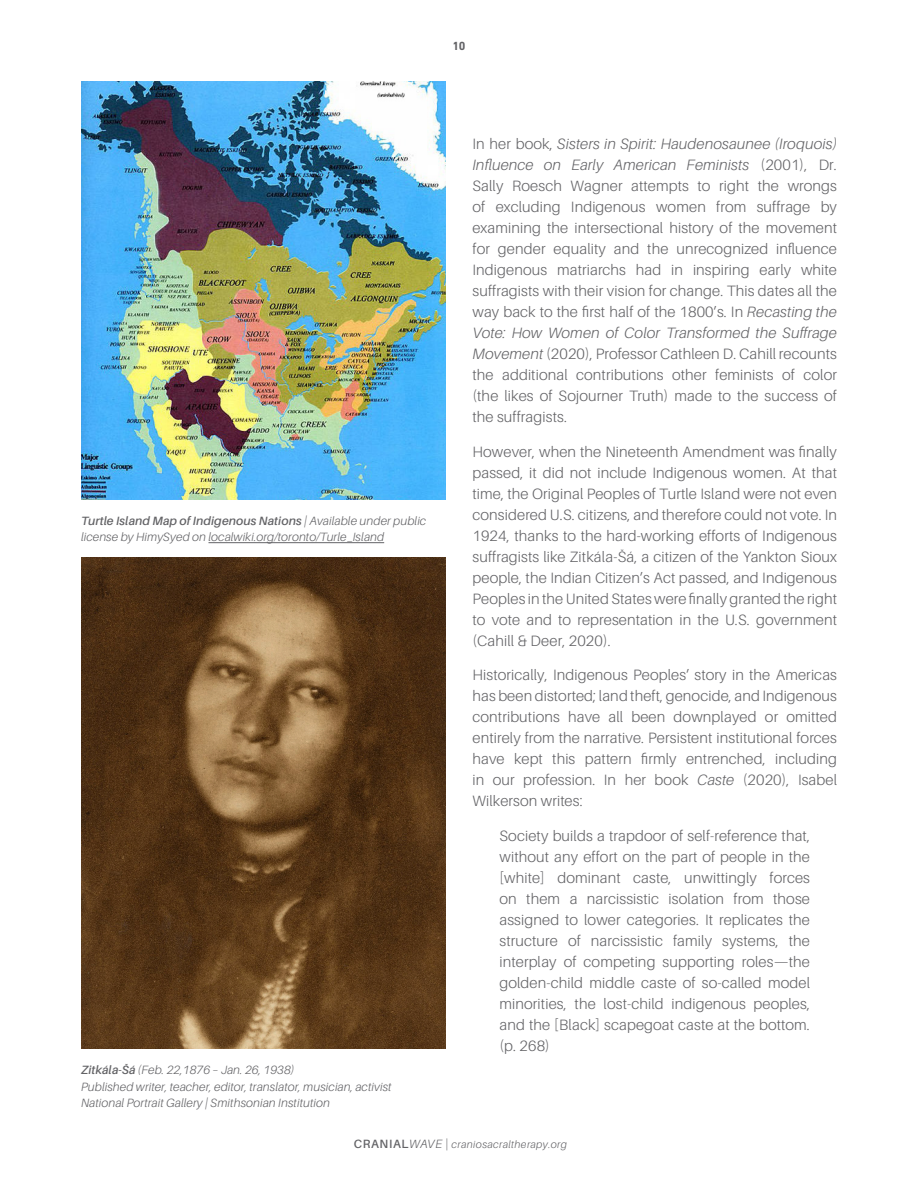
<style>
.page{position:relative;width:918px;height:1188px;background:#fff}
.page>*{position:absolute;margin:0;border:0;box-sizing:border-box;transform-origin:0 0}
.t1{font:300 15px/21px "Aileron";letter-spacing:.01em;color:#636366;text-align:justify}
.t2{font:italic 300 12px/16.5px "Aileron";letter-spacing:.01em;color:#636366}
.t3{font:700 12px "DIN Next LT Pro";color:#636366}
.t4{font:italic 300 10.5px "Aileron";letter-spacing:.04em;color:#636366}
.s1{font-weight:600}
.s2{font-style:italic}
.s3{font-weight:600;font-style:normal;font-size:12px}
.s4{font-size:12px}
.s5{font-style:normal;font-size:12px}
</style>
<div class="page">
<img style="left:81px;top:558px;width:365px;height:491px">
<img style="left:81px;top:81px;width:365px;height:419px">
<hr style="left:208px;top:542px;width:176px;height:1px;background:#636366">
<p class="t3" style="left:452px;top:38px;width:15px">10</p>
<p class="t2" style="left:81px;top:513px;width:347px"><span class="s1">Turtle Island Map of Indigenous Nations</span> | Available under public license by HimySyed on localwiki.org/toronto/Turle_Island</p>
<p class="t2" style="left:81px;top:1062px;width:312px"><span class="s1">Zitkála-Šá</span> (Feb. 22,1876 – Jan. 26, 1938)<br>Published writer, teacher, editor, translator, musician, activist<br>National Portrait Gallery | Smithsonian Institution</p>
<p class="t1" style="left:472px;top:133px;width:366px">In her book, <span class="s2">Sisters in Spirit: Haudenosaunee (Iroquois)<br>Influence on Early American Feminists</span> (2001), Dr.<br>Sally Roesch Wagner attempts to right the wrongs of excluding Indigenous women from suffrage by examining the intersectional history of the movement for gender equality and the unrecognized influence Indigenous matriarchs had in inspiring early white suffragists with their vision for change. This dates all the way back to the first half of the 1800’s. In <span class="s2">Recasting the Vote: How Women of Color Transformed the Suffrage Movement</span> (2020), Professor Cathleen D. Cahill recounts the additional contributions other feminists of color (the likes of Sojourner Truth) made to the success of the suffragists.</p>
<p class="t1" style="left:472px;top:441px;width:366px">However, when the Nineteenth Amendment was finally passed, it did not include Indigenous women. At that time, the Original Peoples of Turtle Island were not even considered U.S. citizens, and therefore could not vote. In 1924, thanks to the hard-working efforts of Indigenous suffragists like Zitkála-Šá, a citizen of the Yankton Sioux people, the Indian Citizen’s Act passed, and Indigenous Peoples in the United States were finally granted the right to vote and to representation in the U.S. government (Cahill &amp; Deer, 2020).</p>
<p class="t1" style="left:472px;top:664px;width:366px">Historically, Indigenous Peoples’ story in the Americas has been distorted; land theft, genocide, and Indigenous contributions have all been downplayed or omitted entirely from the narrative. Persistent institutional forces have kept this pattern firmly entrenched, including in our profession. In her book <span class="s2">Caste</span> (2020), Isabel Wilkerson writes:</p>
<p class="t1" style="left:500px;top:825px;width:312px">Society builds a trapdoor of self-reference that, without any effort on the part of people in the [white] dominant caste, unwittingly forces on them a narcissistic isolation from those assigned to lower categories. It replicates the structure of narcissistic family systems, the interplay of competing supporting roles—the golden-child middle caste of so-called model minorities, the lost-child indigenous peoples, and the [Black] scapegoat caste at the bottom. (p. 268)</p>
<p class="t4" style="left:354px;top:1138px;width:215px"><span class="s3">CRANIAL</span><span class="s4">WAVE</span> <span class="s5">|</span> craniosacraltherapy.org</p>
</div>
